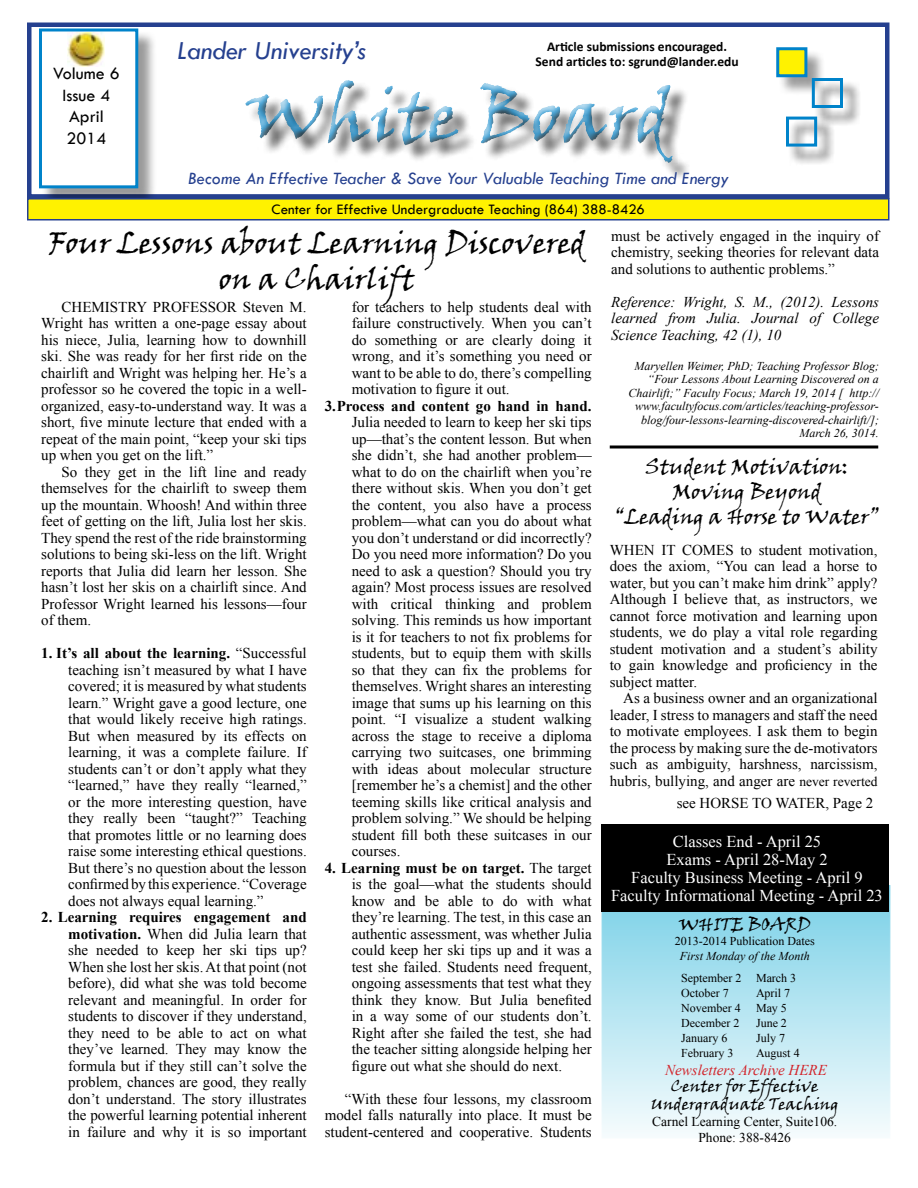
<style>
.page{position:relative;width:918px;height:1188px;background:#fff}
.page>*{position:absolute;margin:0;border:0;box-sizing:border-box;transform-origin:0 0}
.t1{font:30px/36px "Viner Hand ITC";color:#000;text-align:center}
.t2{font:italic 27px "Tw Cen";color:#25408f}
.t3{font:21px/25.2px "Viner Hand ITC";color:#000;text-align:center}
.t4{font:italic 18px "Tw Cen";color:#25408f}
.t5{font:18px/21.6px "Tw Cen";color:#000;text-align:center}
.t6{font:18px "Viner Hand ITC";color:#000}
.t7{font:16.5px/18px "Times New Roman";color:#fff;text-align:center}
.t8{font:16.5px/18px "Viner Hand ITC";color:#000;text-align:center}
.t9{font:15px/16.5px "Times New Roman";color:#000;text-align:justify}
.t10{font:italic 15px/16.5px "Times New Roman";color:#000;text-align:justify}
.t11{font:15px "Tw Cen";color:#000}
.t12{font:700 15px "Times New Roman";color:#000}
.t13{font:italic 15px "Times New Roman";color:#d2232a}
.t14{font:700 13.5px/15px "Calibri";color:#000;text-align:center}
.t15{font:13.5px/16.5px "Times New Roman";color:#000;text-align:center}
.t16{font:italic 12px/13.5px "Times New Roman";color:#000;text-align:right}
.t17{font:12px/15px "Times New Roman";color:#000}
.s1{font-weight:700}
.s2{font-size:13.5px}
</style>
<div class="page">
<svg style="left:602px;top:885px;width:288px;height:249px;background:#bbe6f1"></svg>
<div style="left:27px;top:22px;width:863px;height:177px;background:#fff;border:4px solid #25408f"></div>
<div style="left:245px;top:75px;width:429px;height:88px;background:#000;opacity:.75"></div>
<div style="left:42px;top:31px;width:115px;height:176px;background:#000;opacity:.4"></div>
<div style="left:39px;top:28px;width:99px;height:160px;background:#fff;border:3px solid #0083ca"></div>
<div style="left:779px;top:50px;width:46px;height:46px;background:#000;opacity:.39"></div>
<div style="left:776px;top:47px;width:31px;height:30px;background:#fff200;border:3px solid #0083ca"></div>
<div style="left:814px;top:81px;width:47px;height:46px;background:#000;opacity:.75"></div>
<div style="left:812px;top:78px;width:31px;height:30px;border:3px solid #0083ca"></div>
<div style="left:789px;top:119px;width:46px;height:47px;background:#000;opacity:.75"></div>
<div style="left:786px;top:117px;width:31px;height:30px;border:3px solid #0083ca"></div>
<div style="left:27px;top:198px;width:863px;height:22px;background:#fff200;border:2px solid #25408f"></div>
<img style="left:68px;top:32px;width:37px;height:35px">
<div style="left:602px;top:824px;width:287px;height:87px;background:#000"></div>
<hr style="left:610px;top:446px;width:268px;height:2px;background:#000">
<p class="t5" style="left:53px;top:63px;width:68px">Volume 6<br>Issue 4<br>April<br>2014</p>
<h2 class="t2" style="left:177px;top:34px;width:191px">Lander University’s</h2>
<p class="t14" style="left:536px;top:39px;width:205px">Article submissions encouraged.<br>Send articles to: sgrund@lander.edu</p>
<p class="t4" style="left:188px;top:168px;width:542px">Become An Effective Teacher &amp; Save Your Valuable Teaching Time and Energy</p>
<p class="t11" style="left:272px;top:201px;width:375px">Center for Effective Undergraduate Teaching (864) 388-8426</p>
<h1 class="t1" style="left:48px;top:224px;width:539px">Four Lessons about Learning Discovered on a Chairlift</h1>
<p class="t9" style="left:62px;top:298px;width:31px">Chemis</p>
<p class="t9" style="left:118px;top:298px;width:64px">try professo</p>
<p class="t9" style="left:352px;top:298px;width:242px">for teachers to help students deal with failure constructively. When you can’t do something or are clearly doing it wrong, and it’s something you need or want to be able to do, there’s compelling motivation to figure it out.</p>
<p class="t12" style="left:325px;top:395px;width:268px">3.Process and content go hand in hand.</p>
<p class="t9" style="left:352px;top:414px;width:242px">Julia needed to learn to keep her ski tips up—that’s the content lesson. But when she didn’t, she had another problem— what to do on the chairlift when you’re there without skis. When you don’t get the content, you also have a process problem—what can you do about what you don’t understand or did incorrectly?<br>Do you need more information? Do you need to ask a question? Should you try again? Most process issues are resolved with critical thinking and problem solving. This reminds us how important is it for teachers to not fix problems for students, but to equip them with skills so that they can fix the problems for themselves. Wright shares an interesting image that sums up his learning on this point. “I visualize a student walking across the stage to receive a diploma carrying two suitcases, one brimming with ideas about molecular structure [remember he’s a chemist] and the other teeming skills like critical analysis and problem solving.” We should be helping student fill both these suitcases in our courses.</p>
<p class="t9" style="left:352px;top:859px;width:242px;text-indent:-27px"><span class="s1">4. Learning must be on target.</span> The target is the goal—what the students should know and be able to do with what they’re learning. The test, in this case an authentic assessment, was whether Julia could keep her ski tips up and it was a test she failed. Students need frequent, ongoing assessments that test what they think they know. But Julia benefited in a way some of our students don’t.<br>Right after she failed the test, she had the teacher sitting alongside helping her figure out what she should do next.</p>
<p class="t9" style="left:325px;top:1090px;width:269px;text-indent:20px">“With these four lessons, my classroom model falls naturally into place. It must be student-centered and cooperative. Students</p>
<p class="t9" style="left:41px;top:298px;width:267px;text-indent:186px">r Steven M.<br>Wright has written a one-page essay about his niece, Julia, learning how to downhill ski. She was ready for her first ride on the chairlift and Wright was helping her. He’s a professor so he covered the topic in a well&shy;organized, easy-to-understand way. It was a short, five minute lecture that ended with a repeat of the main point, “keep your ski tips up when you get on the lift.”</p>
<p class="t9" style="left:41px;top:463px;width:267px;text-indent:20px">So they get in the lift line and ready themselves for the chairlift to sweep them up the mountain. Whoosh! And within three feet of getting on the lift, Julia lost her skis.<br>They spend the rest of the ride brainstorming solutions to being ski-less on the lift. Wright reports that Julia did learn her lesson. She hasn’t lost her skis on a chairlift since. And Professor Wright learned his lessons—four of them.</p>
<p class="t9" style="left:68px;top:645px;width:240px;text-indent:-27px"><span class="s1">1. It’s all about the learning.</span> “Successful teaching isn’t measured by what I have covered; it is measured by what students learn.” Wright gave a good lecture, one that would likely receive high ratings.<br>But when measured by its effects on learning, it was a complete failure. If students can’t or don’t apply what they “learned,” have they really “learned,” or the more interesting question, have they really been “taught?” Teaching that promotes little or no learning does raise some interesting ethical questions.<br>But there’s no question about the lesson confirmed by this experience. “Coverage does not always equal learning.”</p>
<p class="t9" style="left:68px;top:909px;width:240px;text-indent:-27px"><span class="s1">2. Learning requires engagement and motivation.</span> When did Julia learn that she needed to keep her ski tips up?<br>When she lost her skis. At that point (not before), did what she was told become relevant and meaningful. In order for students to discover if they understand, they need to be able to act on what they’ve learned. They may know the formula but if they still can’t solve the problem, chances are good, they really don’t understand. The story illustrates the powerful learning potential inherent in failure and why it is so important</p>
<p class="t9" style="left:611px;top:227px;width:269px">must be actively engaged in the inquiry of chemistry, seeking theories for relevant data and solutions to authentic problems.”</p>
<p class="t10" style="left:611px;top:293px;width:269px">Reference: Wright, S. M., (2012). Lessons learned from Julia. Journal of College Science Teaching, 42 (1), 10</p>
<p class="t16" style="left:628px;top:358px;width:252px">Maryellen Weimer, PhD; Teaching Professor Blog; “Four Lessons About Learning Discovered on a Chairlift;” Faculty Focus; March 19, 2014 [ http:// www.facultyfocus.com/articles/teaching-professor&shy;blog/four-lessons-learning-discovered-chairlift/]; March 26, 3014.</p>
<h3 class="t3" style="left:615px;top:453px;width:266px">Student Motivation:<br>Moving Beyond<br>“Leading a Horse to Water”</h3>
<p class="t9" style="left:610px;top:541px;width:84px">When it comes</p>
<p class="t9" style="left:610px;top:541px;width:269px;text-indent:131px">to student motivation, does the axiom, “You can lead a horse to water, but you can’t make him drink” apply?<br>Although I believe that, as instructors, we cannot force motivation and learning upon students, we do play a vital role regarding student motivation and a student’s ability to gain knowledge and proficiency in the subject matter.</p>
<p class="t9" style="left:610px;top:690px;width:269px;text-indent:14px">As a business owner and an organizational leader, I stress to managers and staff the need to motivate employees. I ask them to begin the process by making sure the de-motivators such as ambiguity, harshness, narcissism, hubris, bullying, and anger are <span class="s2">never reverted</span></p>
<p class="t9" style="left:677px;top:795px;width:198px">see HORSE TO WATER, Page 2</p>
<p class="t7" style="left:611px;top:832px;width:273px">Classes End - April 25<br>Exams - April 28-May 2<br>Faculty Business Meeting - April 9<br>Faculty Informational Meeting - April 23</p>
<p class="t6" style="left:679px;top:913px;width:134px">WHITE BOARD</p>
<p class="t17" style="left:675px;top:933px;width:141px">2013-2014 Publication Dates</p>
<p class="t16" style="left:680px;top:949px;width:131px">First Monday of the Month</p>
<p class="t17" style="left:681px;top:970px;width:62px">September 2<br>October 7<br>November 4<br>December 2<br>January 6<br>February 3</p>
<p class="t13" style="left:665px;top:1060px;width:163px">Newsletters Archive HERE</p>
<p class="t17" style="left:756px;top:970px;width:45px">March 3<br>April 7<br>May 5<br>June 2<br>July 7<br>August 4</p>
<p class="t8" style="left:651px;top:1077px;width:190px">Center for Effective<br>Undergraduate Teaching</p>
<p class="t15" style="left:652px;top:1113px;width:187px">Carnel Learning Center, Suite106.<br>Phone: 388-8426</p>
</div>
